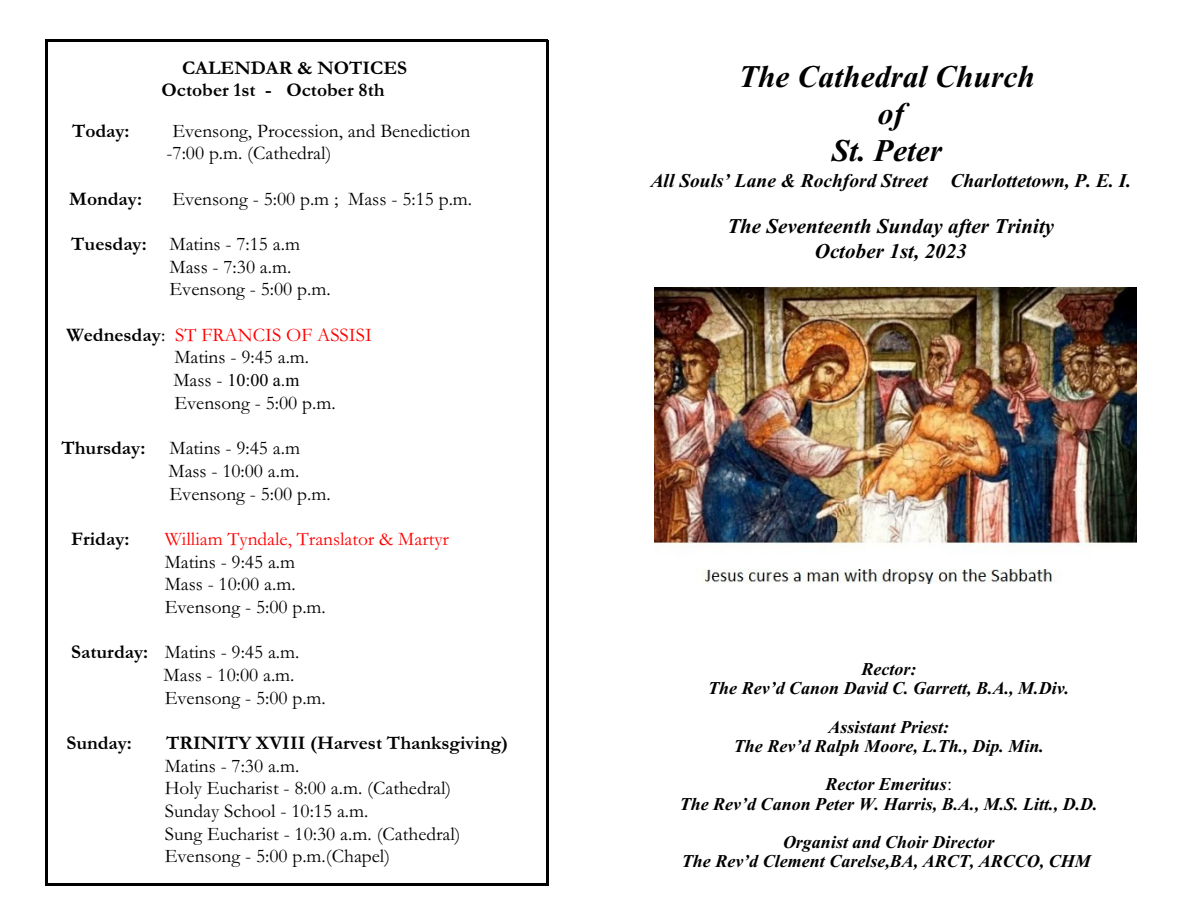
<style>
.page{position:relative;width:1188px;height:918px;background:#fff}
.page>*{position:absolute;margin:0;border:0;box-sizing:border-box;transform-origin:0 0}
.t1{font:italic 700 31.5px/37.2px "Times New Roman";color:#000;text-align:center}
.t2{font:italic 700 21px/25.2px "Times New Roman";color:#000;text-align:center}
.t3{font:19.5px/22.6px "Garamond";color:#000}
.t4{font:700 19.5px/22.6px "Garamond";color:#000}
.t5{font:19.5px/22.6px "Garamond";color:#f00}
.t6{font:italic 700 19.5px "Times New Roman";color:#000}
.t7{font:italic 700 18px/19.2px "Times New Roman";color:#000;text-align:center}
.t8{font:18px "Times New Roman";color:#000}
.s1{font-weight:700}
.s2{font-weight:700;color:#000}
.s3{color:#000}
.s4{font-family:"Garamond";font-size:19.5px}
.s5{font-weight:400;font-style:normal}
</style>
<div class="page">
<hr style="left:45px;top:40px;width:3px;height:845px;background:#000">
<hr style="left:546px;top:40px;width:2px;height:845px;background:#000">
<hr style="left:45px;top:40px;width:503px;height:2px;background:#000">
<hr style="left:45px;top:883px;width:503px;height:2px;background:#000">
<img style="left:654px;top:287px;width:482px;height:296px">
<p class="t4" style="left:162px;top:59px;width:247px;text-indent:21px">CALENDAR &amp; NOTICES<br>October 1st - October 8th</p>
<p class="t4" style="left:72px;top:121px;width:59px">Today:</p>
<p class="t3" style="left:167px;top:121px;width:306px;text-indent:6px">Evensong, Procession, and Benediction -7:00 p.m. (Cathedral)</p>
<p class="t4" style="left:69px;top:190px;width:74px">Monday:</p>
<p class="t3" style="left:172px;top:190px;width:301px">Evensong - 5:00 p.m ; Mass - 5:15 p.m.</p>
<p class="t3" style="left:170px;top:235px;width:163px;text-indent:-98px"><span class="s1">Tuesday:</span> Matins - 7:15 a.m<br>Mass - 7:30 a.m.<br>Evensong - 5:00 p.m.</p>
<p class="t5" style="left:174px;top:326px;width:199px;text-indent:-108px"><span class="s2">Wednesday</span><span class="s3">:</span> ST FRANCIS OF ASSISI<br><span class="s3">Matins - 9:45 a.m.</span></p>
<p class="t8" style="left:173px;top:374px;width:127px"><span class="s4">Mass -</span> 10:00 a.m</p>
<p class="t3" style="left:174px;top:394px;width:163px">Evensong - 5:00 p.m.</p>
<p class="t3" style="left:168px;top:439px;width:164px;text-indent:-107px"><span class="s1">Thursday:</span> Matins - 9:45 a.m<br>Mass - 10:00 a.m.<br>Evensong - 5:00 p.m.</p>
<p class="t4" style="left:71px;top:530px;width:60px">Friday:</p>
<p class="t5" style="left:165px;top:530px;width:286px">William Tyndale, Translator &amp; Martyr</p>
<p class="t3" style="left:165px;top:552px;width:163px">Matins - 9:45 a.m<br>Mass - 10:00 a.m.<br>Evensong - 5:00 p.m.</p>
<p class="t3" style="left:164px;top:643px;width:164px;text-indent:-92px"><span class="s1">Saturday:</span> Matins - 9:45 a.m.<br>Mass - 10:00 a.m.<br>Evensong - 5:00 p.m.</p>
<p class="t4" style="left:66px;top:734px;width:67px">Sunday:</p>
<p class="t4" style="left:166px;top:734px;width:343px">TRINITY XVIII (Harvest Thanksgiving)</p>
<p class="t3" style="left:165px;top:757px;width:297px">Matins - 7:30 a.m.<br>Holy Eucharist - 8:00 a.m. (Cathedral)<br>Sunday School - 10:15 a.m.<br>Sung Eucharist - 10:30 a.m. (Cathedral)<br>Evensong - 5:00 p.m.(Chapel)</p>
<h1 class="t1" style="left:739px;top:61px;width:298px">The Cathedral Church of<br>St. Peter</h1>
<p class="t6" style="left:651px;top:174px;width:482px">All Souls’ Lane &amp; Rochford Street Charlottetown, P. E. I.</p>
<p class="t2" style="left:728px;top:216px;width:328px">The Seventeenth Sunday after Trinity<br>October 1st, 2023</p>
<p class="t7" style="left:708px;top:661px;width:363px">Rector:<br>The Rev’d Canon David C. Garrett, B.A., M.Div.</p>
<p class="t7" style="left:734px;top:719px;width:312px">Assistant Priest:<br>The Rev’d Ralph Moore, L.Th., Dip. Min.</p>
<p class="t7" style="left:680px;top:777px;width:420px">Rector Emeritus<span class="s5">:<br></span>The Rev’d Canon Peter W. Harris, B.A., M.S. Litt., D.D.</p>
<p class="t7" style="left:682px;top:834px;width:411px">Organist and Choir Director<br>The Rev’d Clement Carelse,BA, ARCT, ARCCO, CHM</p>
</div>
